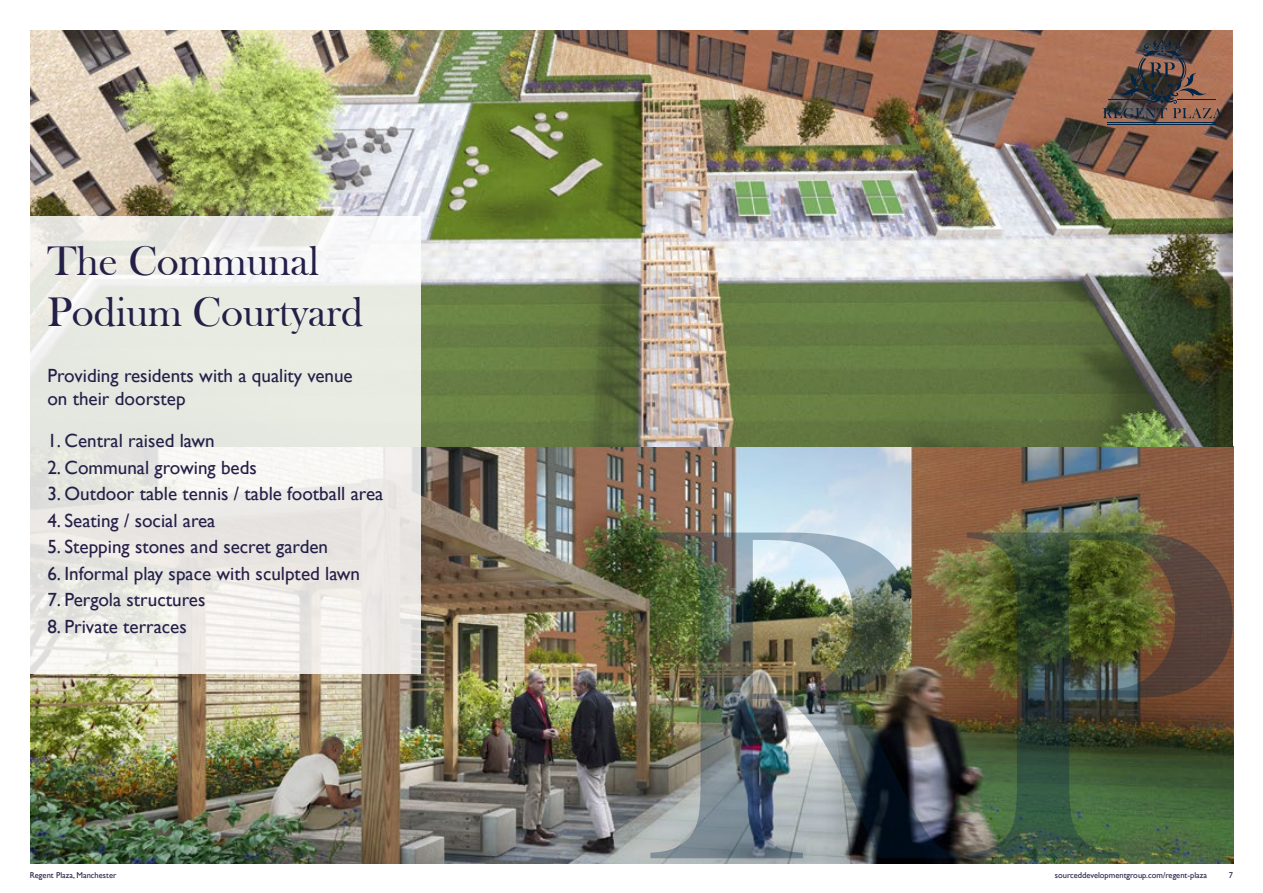
<style>
.page{position:relative;width:1263px;height:893px;background:#fff}
.page>*{position:absolute;margin:0;border:0;box-sizing:border-box;transform-origin:0 0}
.t1{font:42.45px/50.8px "Bask Old Face";color:#241f47}
.t2{font:19.05px/23px "Gill Sans";color:#241f47}
.t3{font:8.55px "Gill Sans";color:#241f47}
</style>
<div class="page">
<img style="left:30px;top:31px;width:1204px;height:832px">
<svg style="left:30px;top:216px;width:391px;height:458px;fill:#e8ebe2"></svg>
<hr style="left:1107px;top:122px;width:109px;height:1px;background:#002445">
<hr style="left:1107px;top:124px;width:109px;height:1px;background:#002445">
<svg style="left:1103px;top:39px;width:120px;height:79px;background:#72554b"></svg>
<img style="left:650px;top:532px;width:308px;height:326px">
<img style="left:967px;top:532px;width:266px;height:326px">
<h1 class="t1" style="left:47px;top:237px;width:317px">The Communal<br>Podium Courtyard</h1>
<p class="t2" style="left:47px;top:365px;width:307px">Providing residents with a quality venue on their doorstep</p>
<p class="t2" style="left:47px;top:430px;width:169px">1. Central raised lawn</p>
<p class="t2" style="left:47px;top:456px;width:211px">2. Communal growing beds</p>
<p class="t2" style="left:47px;top:483px;width:337px">3. Outdoor table tennis / table football area</p>
<p class="t2" style="left:47px;top:509px;width:170px">4. Seating / social area</p>
<p class="t2" style="left:47px;top:536px;width:282px">5. Stepping stones and secret garden</p>
<p class="t2" style="left:47px;top:562px;width:314px">6. Informal play space with sculpted lawn</p>
<p class="t2" style="left:47px;top:589px;width:159px">7. Pergola structures</p>
<p class="t2" style="left:47px;top:615px;width:141px">8. Private terraces</p>
<p class="t3" style="left:30px;top:870px;width:88px">Regent Plaza, Manchester</p>
<p class="t3" style="left:1055px;top:870px;width:154px">sourceddevelopmentgroup.com/regent-plaza</p>
<p class="t3" style="left:1229px;top:870px;width:6px">7</p>
</div>
